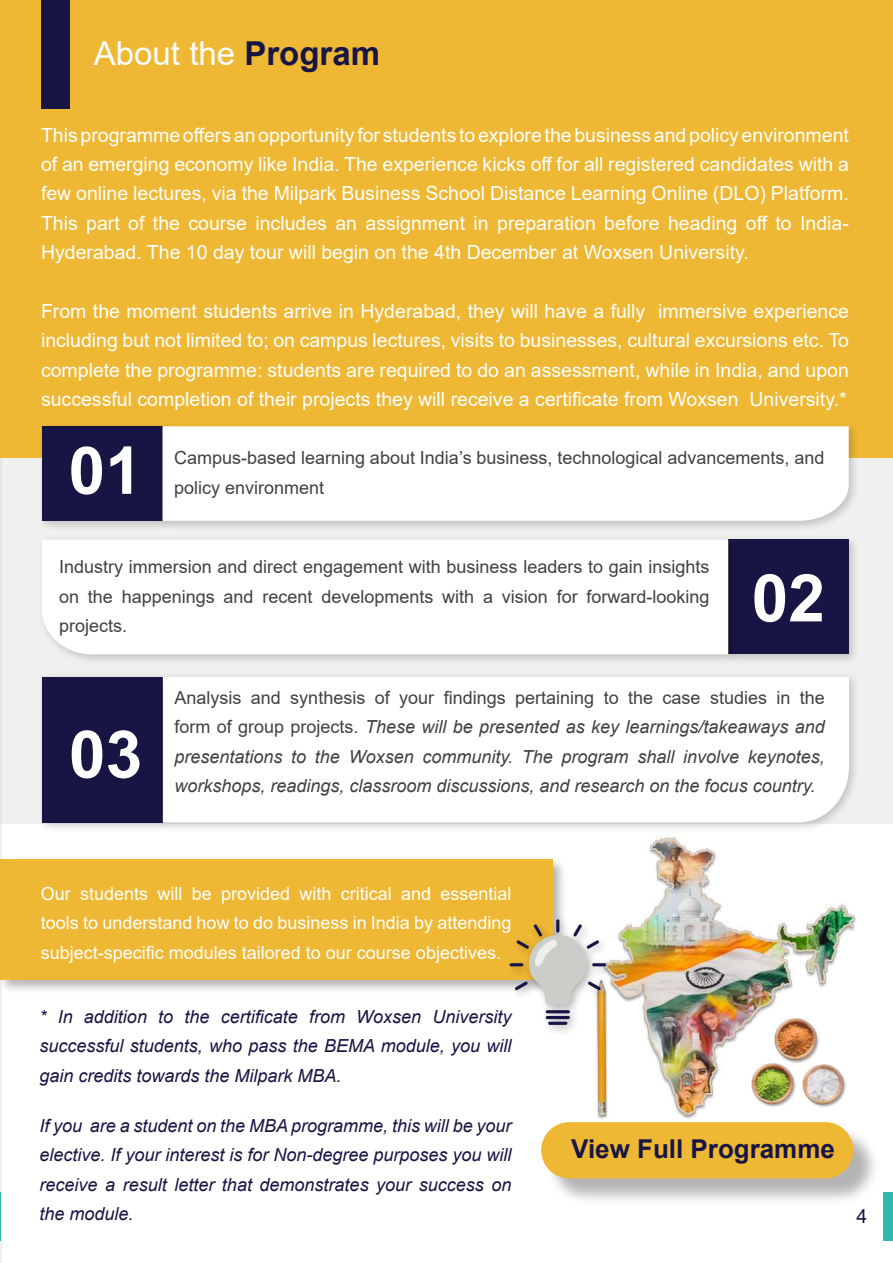
<style>
.page{position:relative;width:893px;height:1263px;background:#fff}
.page>*{position:absolute;margin:0;border:0;box-sizing:border-box;transform-origin:0 0}
.t1{font:700 66px "Arial";color:#fff}
.t2{font:33px "Arial";color:#fff}
.t3{font:700 25.95px "Arial";color:#171544}
.t4{font:19.5px/29.4px "Arial";color:#fff;text-align:justify}
.t5{font:19.5px "Arial";color:#171544}
.t6{font:italic 18px/29.4px "Arial";color:#171544;text-align:justify}
.t7{font:italic 18px/29.4px "Arial";color:#414042;text-align:justify}
.t8{font:18px/29.4px "Arial";color:#414042}
.t9{font:18px/29.4px "Arial";color:#fff;text-align:justify}
.s1{font-weight:700;color:#171544}
.s2{font-style:normal}
</style>
<div class="page">
<img style="left:617px;top:836px;width:239px;height:283px">
<img style="left:751px;top:1063px;width:45px;height:45px">
<img style="left:774px;top:1018px;width:45px;height:45px">
<img style="left:803px;top:1065px;width:43px;height:43px">
<img style="left:596px;top:1037px;width:12px;height:82px">
<hr style="left:0;top:0;width:1px;height:1263px;background:#ccccc9">
<hr style="left:0;top:1192px;width:1px;height:48px;background:#2bbaad">
<div style="left:883px;top:1192px;width:10px;height:48px;background:#2bbaad"></div>
<div style="left:0;top:204px;width:893px;height:620px;background:#f0f0ef"></div>
<div style="left:1px;top:0;width:892px;height:458px;background:#efb834"></div>
<div style="left:41px;top:0;width:28px;height:109px;background:#171544"></div>
<div style="left:36px;top:421px;width:138px;height:111px;background:#000;opacity:.2"></div>
<div style="left:42px;top:426px;width:120px;height:95px;background:#171544"></div>
<div style="left:722px;top:534px;width:138px;height:132px;background:#000;opacity:.2"></div>
<div style="left:728px;top:540px;width:121px;height:114px;background:#171544"></div>
<div style="left:157px;top:421px;width:703px;height:111px;background:#000;opacity:.2"></div>
<div style="left:162px;top:426px;width:687px;height:95px;background:#fff"></div>
<div style="left:36px;top:534px;width:704px;height:132px;background:#000;opacity:.2"></div>
<div style="left:42px;top:540px;width:686px;height:114px;background:#fff"></div>
<div style="left:37px;top:671px;width:137px;height:163px;background:#000;opacity:.2"></div>
<div style="left:42px;top:677px;width:121px;height:145px;background:#171544"></div>
<div style="left:157px;top:671px;width:704px;height:163px;background:#000;opacity:.2"></div>
<div style="left:163px;top:677px;width:686px;height:145px;background:#fff"></div>
<div style="left:0;top:857px;width:567px;height:137px;background:#000;opacity:.3"></div>
<div style="left:0;top:860px;width:552px;height:120px;background:#efb834"></div>
<div style="left:505px;top:914px;width:112px;height:123px;background:#000;opacity:.3"></div>
<hr style="left:546px;top:1010px;width:24px;height:3px;background:#171544;border-radius:2px">
<hr style="left:546px;top:1016px;width:24px;height:3px;background:#171544;border-radius:2px">
<hr style="left:548px;top:1022px;width:19px;height:3px;background:#171544;border-radius:2px">
<hr style="left:592px;top:963px;width:14px;height:3px;background:#171544;border-radius:2px">
<hr style="left:509px;top:963px;width:14px;height:3px;background:#171544;border-radius:2px">
<svg style="left:515px;top:919px;width:86px;height:86px"></svg>
<div style="left:545px;top:1125px;width:335px;height:80px;background:#000;opacity:.3"></div>
<div style="left:541px;top:1122px;width:312px;height:56px;background:#efb834;border-radius:28px"></div>
<h2 class="t2" style="left:94px;top:31px;width:288px">About the <span class="s1">Program</span></h2>
<p class="t4" style="left:41px;top:120px;width:809px">This programme offers an opportunity for students to explore the business and policy environment of an emerging economy like India. The experience kicks off for all registered candidates with a few online lectures, via the Milpark Business School Distance Learning Online (DLO) Platform.<br>This part of the course includes an assignment in preparation before heading off to India-Hyderabad. The 10 day tour will begin on the 4th December at Woxsen University.</p>
<p class="t4" style="left:41px;top:296px;width:809px">From the moment students arrive in Hyderabad, they will have a fully immersive experience including but not limited to; on campus lectures, visits to businesses, cultural excursions etc. To complete the programme: students are required to do an assessment, while in India, and upon successful completion of their projects they will receive a certificate from Woxsen University.*</p>
<h1 class="t1" style="left:69px;top:424px;width:75px">01</h1>
<p class="t8" style="left:174px;top:443px;width:652px">Campus-based learning about India’s business, technological advancements, and policy environment</p>
<p class="t8" style="left:59px;top:552px;width:652px;text-align:justify">Industry immersion and direct engagement with business leaders to gain insights on the happenings and recent developments with a vision for forward-looking projects.</p>
<h1 class="t1" style="left:752px;top:552px;width:75px">02</h1>
<h1 class="t1" style="left:69px;top:708px;width:75px">03</h1>
<p class="t7" style="left:174px;top:683px;width:652px"><span class="s2">Analysis and synthesis of your findings pertaining to the case studies in the form of group projects.</span> These will be presented as key learnings/takeaways and presentations to the Woxsen community. The program shall involve keynotes,</p>
<p class="t7" style="left:174px;top:771px;width:642px">workshops, readings, classroom discussions, and research on the focus country.</p>
<p class="t9" style="left:41px;top:879px;width:472px">Our students will be provided with critical and essential tools to understand how to do business in India by attending subject-specific modules tailored to our course objectives.</p>
<p class="t6" style="left:39px;top:1002px;width:474px">* In addition to the certificate from Woxsen University successful students, who pass the BEMA module, you will gain credits towards the Milpark MBA.</p>
<p class="t6" style="left:39px;top:1111px;width:474px">If you are a student on the MBA programme, this will be your elective. If your interest is for Non-degree purposes you will receive a result letter that demonstrates your success on the module.</p>
<h3 class="t3" style="left:571px;top:1130px;width:265px">View Full Programme</h3>
<p class="t5" style="left:857px;top:1203px;width:12px">4</p>
</div>
